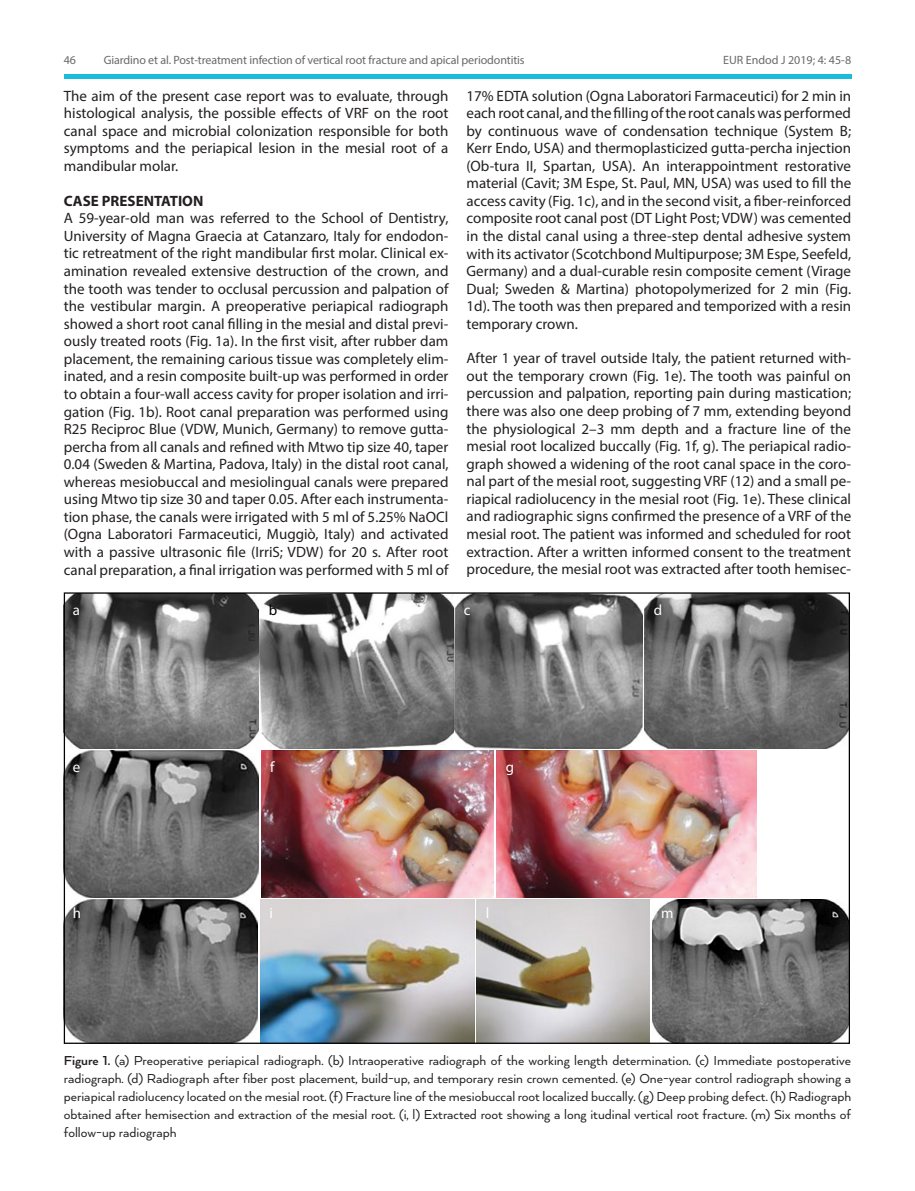
<style>
.page{position:relative;width:915px;height:1191px;background:#fff}
.page>*{position:absolute;margin:0;border:0;box-sizing:border-box;transform-origin:0 0}
.t1{font:15px/17.5px "Myriad Pro";color:#231f20;text-align:justify}
.t2{font:15px/18px "Arquitecta";color:#231f20;text-align:justify}
.t3{font:700 15px "Myriad Pro";color:#231f20}
.t4{font:15px "Myriad Pro";color:#fff}
.t5{font:15px "Myriad Pro";color:#000}
.t6{font:12px "Myriad Pro";letter-spacing:-.01em;color:#69696c}
.s1{font-weight:700}
</style>
<div class="page">
<div style="left:64px;top:74px;width:786px;height:5px;background:#1abcdc"></div>
<img style="left:476px;top:899px;width:173px;height:143px">
<img style="left:260px;top:899px;width:214px;height:143px">
<img style="left:652px;top:899px;width:195px;height:143px">
<img style="left:66px;top:594px;width:192px;height:154px">
<img style="left:260px;top:594px;width:193px;height:154px">
<img style="left:455px;top:594px;width:187px;height:154px">
<img style="left:644px;top:594px;width:203px;height:154px">
<img style="left:66px;top:750px;width:192px;height:147px">
<img style="left:261px;top:750px;width:232px;height:147px">
<img style="left:496px;top:750px;width:260px;height:147px">
<img style="left:66px;top:899px;width:192px;height:143px">
<p class="t6" style="left:64px;top:53px;width:14px">46</p>
<p class="t6" style="left:104px;top:53px;width:422px">Giardino et al. Post-treatment infection of vertical root fracture and apical periodontitis</p>
<p class="t6" style="left:723px;top:53px;width:129px">EUR Endod J 2019; 4: 45-8</p>
<p class="t1" style="left:64px;top:87px;width:386px">The aim of the present case report was to evaluate, through histological analysis, the possible effects of VRF on the root canal space and microbial colonization responsible for both symptoms and the periapical lesion in the mesial root of a mandibular molar.</p>
<p class="t3" style="left:64px;top:191px;width:141px">CASE PRESENTATION</p>
<p class="t1" style="left:64px;top:209px;width:386px">A 59-year-old man was referred to the School of Dentistry, University of Magna Graecia at Catanzaro, Italy for endodon&shy;tic retreatment of the right mandibular first molar. Clinical ex&shy;amination revealed extensive destruction of the crown, and the tooth was tender to occlusal percussion and palpation of the vestibular margin. A preoperative periapical radiograph showed a short root canal filling in the mesial and distal previ&shy;ously treated roots (Fig. 1a). In the first visit, after rubber dam placement, the remaining carious tissue was completely elim&shy;inated, and a resin composite built-up was performed in order to obtain a four-wall access cavity for proper isolation and irri&shy;gation (Fig. 1b). Root canal preparation was performed using R25 Reciproc Blue (VDW, Munich, Germany) to remove gutta&shy;percha from all canals and refined with Mtwo tip size 40, taper 0.04 (Sweden &amp; Martina, Padova, Italy) in the distal root canal, whereas mesiobuccal and mesiolingual canals were prepared using Mtwo tip size 30 and taper 0.05. After each instrumenta&shy;tion phase, the canals were irrigated with 5 ml of 5.25% NaOCl (Ogna Laboratori Farmaceutici, Muggiò, Italy) and activated with a passive ultrasonic file (IrriS; VDW) for 20 s. After root canal preparation, a final irrigation was performed with 5 ml of</p>
<p class="t1" style="left:466px;top:87px;width:386px">17% EDTA solution (Ogna Laboratori Farmaceutici) for 2 min in each root canal, and the filling of the root canals was performed by continuous wave of condensation technique (System B; Kerr Endo, USA) and thermoplasticized gutta-percha injection (Ob-tura II, Spartan, USA). An interappointment restorative material (Cavit; 3M Espe, St. Paul, MN, USA) was used to fill the access cavity (Fig. 1c), and in the second visit, a fiber-reinforced composite root canal post (DT Light Post; VDW) was cemented in the distal canal using a three-step dental adhesive system with its activator (Scotchbond Multipurpose; 3M Espe, Seefeld, Germany) and a dual-curable resin composite cement (Virage Dual; Sweden &amp; Martina) photopolymerized for 2 min (Fig.<br>1d). The tooth was then prepared and temporized with a resin temporary crown.</p>
<p class="t1" style="left:466px;top:349px;width:386px">After 1 year of travel outside Italy, the patient returned with&shy;out the temporary crown (Fig. 1e). The tooth was painful on percussion and palpation, reporting pain during mastication; there was also one deep probing of 7 mm, extending beyond the physiological 2–3 mm depth and a fracture line of the mesial root localized buccally (Fig. 1f, g). The periapical radio&shy;graph showed a widening of the root canal space in the coro&shy;nal part of the mesial root, suggesting VRF (12) and a small pe&shy;riapical radiolucency in the mesial root (Fig. 1e). These clinical and radiographic signs confirmed the presence of a VRF of the mesial root. The patient was informed and scheduled for root extraction. After a written informed consent to the treatment procedure, the mesial root was extracted after tooth hemisec-</p>
<p class="t4" style="left:73px;top:601px;width:9px">a</p>
<p class="t5" style="left:269px;top:601px;width:10px">b</p>
<p class="t4" style="left:463px;top:601px;width:8px">c</p>
<p class="t4" style="left:653px;top:601px;width:10px">d</p>
<p class="t4" style="left:73px;top:758px;width:9px">e</p>
<p class="t4" style="left:270px;top:758px;width:6px">f</p>
<p class="t4" style="left:505px;top:758px;width:10px">g</p>
<p class="t4" style="left:73px;top:904px;width:10px">h</p>
<p class="t4" style="left:269px;top:904px;width:5px">i</p>
<p class="t4" style="left:485px;top:904px;width:5px">l</p>
<p class="t4" style="left:661px;top:904px;width:14px">m</p>
<p class="t2" style="left:64px;top:1051px;width:788px"><span class="s1">Figure 1.</span> (a) Preoperative periapical radiograph. (b) Intraoperative radiograph of the working length determination. (c) Immediate postoperative radiograph. (d) Radiograph after fiber post placement, build-up, and temporary resin crown cemented. (e) One-year control radiograph showing a periapical radiolucency located on the mesial root. (f) Fracture line of the mesiobuccal root localized buccally. (g) Deep probing defect. (h) Radiograph obtained after hemisection and extraction of the mesial root. (i, l) Extracted root showing a long itudinal vertical root fracture. (m) Six months of follow-up radiograph</p>
</div>
